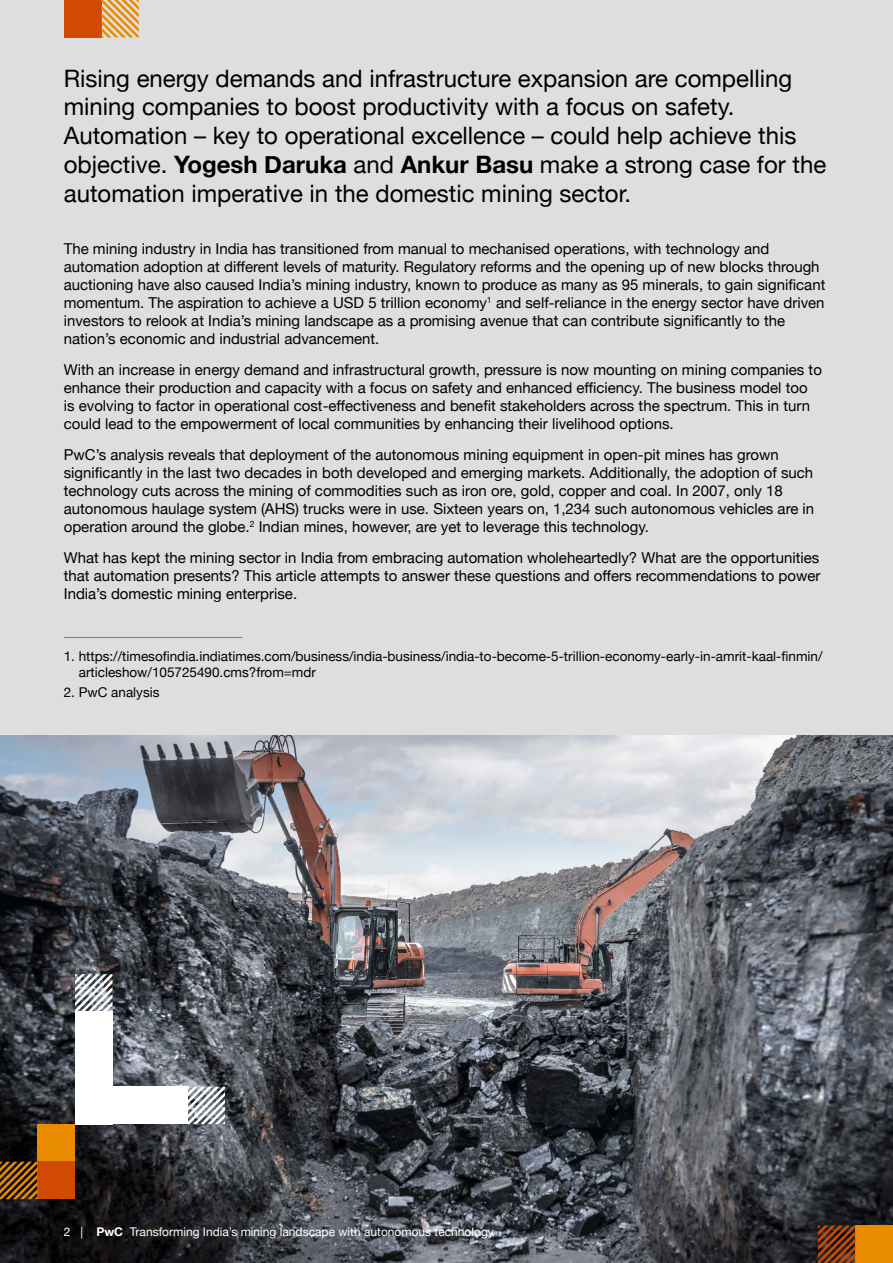
<style>
.page{position:relative;width:893px;height:1263px;background:#fff}
.page>*{position:absolute;margin:0;border:0;box-sizing:border-box;transform-origin:0 0}
.t1{font:24px/28.8px "Helvetica Neue";color:#000}
.t2{font:15px/18px "Helvetica Neue";color:#000}
.t3{font:13.5px/16.2px "Helvetica Neue";color:#000}
.t4{font:12px "Helvetica Neue";color:#fff}
.s1{font-weight:700}
</style>
<div class="page">
<div style="left:0;top:0;width:893px;height:736px;background:#dedede"></div>
<img style="left:0;top:736px;width:893px;height:527px">
<div style="left:64px;top:0;width:37px;height:38px;background:#d04a02"></div>
<svg style="left:101px;top:0;width:38px;height:38px"></svg>
<hr style="left:64px;top:637px;width:178px;height:1px;background:#7d7d7d">
<div style="left:75px;top:1012px;width:37px;height:37px;background:#fff"></div>
<div style="left:75px;top:1049px;width:37px;height:75px;background:#fff"></div>
<div style="left:112px;top:1087px;width:76px;height:37px;background:#fff"></div>
<svg style="left:75px;top:974px;width:38px;height:38px"></svg>
<svg style="left:188px;top:1087px;width:37px;height:37px"></svg>
<div style="left:38px;top:1124px;width:37px;height:38px;background:#eb8c00"></div>
<div style="left:38px;top:1162px;width:37px;height:37px;background:#d04a02"></div>
<svg style="left:0;top:1162px;width:38px;height:37px"></svg>
<div style="left:855px;top:1225px;width:38px;height:38px;background:#eb8c00"></div>
<svg style="left:818px;top:1225px;width:37px;height:38px"></svg>
<p class="t1" style="left:64px;top:65px;width:764px">Rising energy demands and infrastructure expansion are compelling mining companies to boost productivity with a focus on safety.<br>Automation – key to operational excellence – could help achieve this objective. <span class="s1">Yogesh Daruka</span> and <span class="s1">Ankur Basu</span> make a strong case for the automation imperative in the domestic mining sector.</p>
<p class="t2" style="left:64px;top:241px;width:763px">The mining industry in India has transitioned from manual to mechanised operations, with technology and automation adoption at different levels of maturity. Regulatory reforms and the opening up of new blocks through auctioning have also caused India’s mining industry, known to produce as many as 95 minerals, to gain significant momentum. The aspiration to achieve a USD 5 trillion economy<sup>1</sup> and self-reliance in the energy sector have driven investors to relook at India’s mining landscape as a promising avenue that can contribute significantly to the nation’s economic and industrial advancement.</p>
<p class="t2" style="left:64px;top:362px;width:760px">With an increase in energy demand and infrastructural growth, pressure is now mounting on mining companies to enhance their production and capacity with a focus on safety and enhanced efficiency. The business model too is evolving to factor in operational cost-effectiveness and benefit stakeholders across the spectrum. This in turn could lead to the empowerment of local communities by enhancing their livelihood options.</p>
<p class="t2" style="left:64px;top:446px;width:752px">PwC’s analysis reveals that deployment of the autonomous mining equipment in open-pit mines has grown significantly in the last two decades in both developed and emerging markets. Additionally, the adoption of such technology cuts across the mining of commodities such as iron ore, gold, copper and coal. In 2007, only 18 autonomous haulage system (AHS) trucks were in use. Sixteen years on, 1,234 such autonomous vehicles are in operation around the globe.<sup>2</sup> Indian mines, however, are yet to leverage this technology.</p>
<p class="t2" style="left:64px;top:549px;width:758px;text-align:justify">What has kept the mining sector in India from embracing automation wholeheartedly? What are the opportunities that automation presents? This article attempts to answer these questions and offers recommendations to power India’s domestic mining enterprise.</p>
<p class="t3" style="left:79px;top:649px;width:745px;text-indent:-15px">1. https://timesofindia.indiatimes.com/business/india-business/india-to-become-5-trillion-economy-early-in-amrit-kaal-finmin/ articleshow/105725490.cms?from=mdr</p>
<p class="t3" style="left:64px;top:685px;width:97px">2. PwC analysis</p>
<p class="t4" style="left:64px;top:1223px;width:432px">2 | <span class="s1">PwC</span> Transforming India’s mining landscape with autonomous technology</p>
</div>
